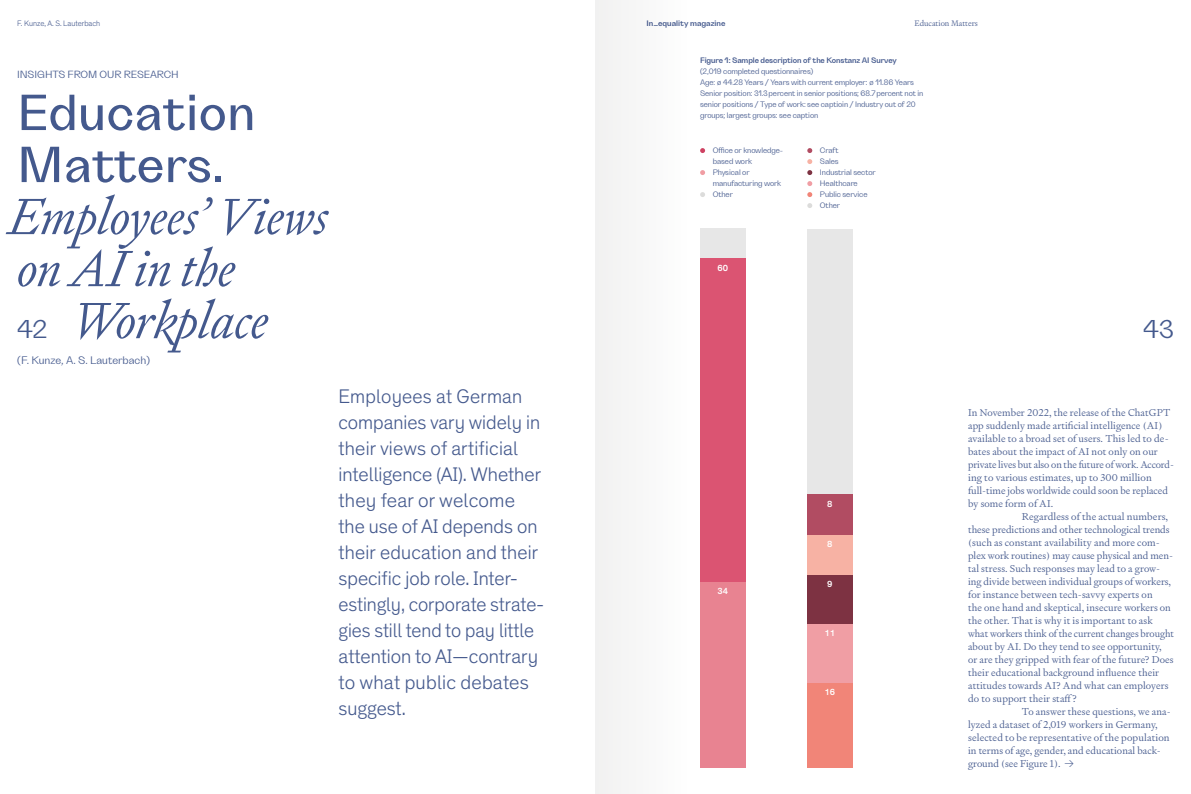
<style>
.page{position:relative;width:1191px;height:794px;background:#fff}
.page>*{position:absolute;margin:0;border:0;box-sizing:border-box;transform-origin:0 0}
.t1{font:italic 300 51px/52px "Signifier";letter-spacing:-.01em;color:#44598d}
.t2{font:500 51px/52px "Grotta";letter-spacing:.01em;color:#44598d}
.t3{font:26px "Grotta";color:#44598d}
.t4{font:300 20px/26px "Theinhardt";color:#44598d}
.t5{font:11px "Grotta";color:#44598d}
.t6{font:10.5px "Grotta";color:#44598d}
.t7{font:300 10px "Signifier";letter-spacing:.01em;color:#44598d}
.t8{font:300 10px "Signifier";letter-spacing:-.01em;color:#44598d}
.t9{font:500 9px "Theinhardt";color:#fff}
.t10{font:8px/11px "Grotta";letter-spacing:-.01em;color:#44598d}
.t11{font:600 8px "Grotta";letter-spacing:-.01em;color:#44598d}
.t12{font:300 8px "Theinhardt";color:#44598d}
.t13{font:300 8px "Signifier";color:#44598d}
.s1{font-family:"Theinhardt"}
</style>
<div class="page">
<div style="left:700px;top:582px;width:45px;height:185px;background:#e88391"></div>
<div style="left:807px;top:683px;width:45px;height:84px;background:#f18578"></div>
<div style="left:807px;top:623px;width:45px;height:60px;background:#f09ea4"></div>
<div style="left:700px;top:229px;width:45px;height:30px;background:#e7e7e7"></div>
<div style="left:807px;top:229px;width:45px;height:266px;background:#e7e7e7"></div>
<div style="left:700px;top:259px;width:45px;height:323px;background:#db5472"></div>
<div style="left:807px;top:495px;width:45px;height:40px;background:#b14c62"></div>
<div style="left:807px;top:574px;width:45px;height:49px;background:#7d3242"></div>
<div style="left:807px;top:535px;width:45px;height:39px;background:#f7b2a4"></div>
<svg style="left:700px;top:148px;width:5px;height:5px"></svg>
<svg style="left:700px;top:170px;width:5px;height:5px"></svg>
<svg style="left:700px;top:192px;width:5px;height:5px"></svg>
<svg style="left:807px;top:148px;width:5px;height:5px"></svg>
<svg style="left:807px;top:159px;width:5px;height:5px"></svg>
<svg style="left:807px;top:170px;width:5px;height:5px"></svg>
<svg style="left:807px;top:181px;width:5px;height:5px"></svg>
<svg style="left:807px;top:192px;width:5px;height:5px"></svg>
<svg style="left:807px;top:203px;width:5px;height:5px"></svg>
<div style="left:595px;top:0;width:96px;height:794px;background:#f7f7f7"></div>
<p class="t12" style="left:17px;top:19px;width:85px">F. Kunze, A. S. Lauterbach</p>
<p class="t13" style="left:914px;top:18px;width:65px">Education Matters</p>
<p class="t11" style="left:646px;top:19px;width:80px">In_equality magazine</p>
<p class="t11" style="left:700px;top:56px;width:198px">Figure 1: Sample description of the Konstanz AI Survey</p>
<p class="t10" style="left:700px;top:66px;width:225px">(2,019 completed questionnaires)<br>Age: ∅ 44.28 Years / Years with current employer: ∅ 11.86 Years Senior position: 31.3percent in senior positions; 68.7percent not in senior positions / Type of work: see captioin / Industry out of 20 groups; largest groups: see caption</p>
<p class="t10" style="left:713px;top:145px;width:72px">Office or knowledge&shy;based work<br>Physical or manufacturing work<br>Other</p>
<p class="t10" style="left:820px;top:145px;width:57px">Craft<br>Sales<br>Industrial sector<br>Healthcare<br>Public service<br>Other</p>
<p class="t6" style="left:17px;top:68px;width:163px">INSIGHTS FROM OUR RESEARCH</p>
<h1 class="t2" style="left:17px;top:87px;width:239px">Education<br>Matters.</h1>
<h1 class="t1" style="left:8px;top:191px;width:321px">Employees’ Views on AI in the</h1>
<h1 class="t1" style="left:71px;top:295px;width:199px">Workplace</h1>
<p class="t5" style="left:17px;top:354px;width:134px">(F. Kunze, A. S. Lauterbach)</p>
<p class="t9" style="left:717px;top:263px;width:12px">60</p>
<h2 class="t3" style="left:17px;top:314px;width:32px">42</h2>
<h2 class="t3" style="left:1143px;top:314px;width:32px">43</h2>
<p class="t4" style="left:338px;top:384px;width:207px">Employees at German companies vary widely in their views of artificial intelligence (AI). Whether they fear or welcome the use of AI depends on their education and their specific job role. Inter&shy;estingly, corporate strate&shy;gies still tend to pay little attention to AI—contrary to what public debates suggest.</p>
<p class="t9" style="left:717px;top:585px;width:12px">34</p>
<p class="t9" style="left:827px;top:498px;width:7px">8</p>
<p class="t9" style="left:827px;top:539px;width:7px">8</p>
<p class="t9" style="left:827px;top:578px;width:7px">9</p>
<p class="t9" style="left:824px;top:627px;width:12px">11</p>
<p class="t9" style="left:824px;top:687px;width:12px">16</p>
<p class="t7" style="left:968px;top:406px;width:204px">In November 2022, the release of the ChatGPT</p>
<p class="t7" style="left:968px;top:419px;width:196px">app suddenly made artificial intelligence (AI)</p>
<p class="t7" style="left:968px;top:432px;width:202px">available to a broad set of users. This led to de-</p>
<p class="t7" style="left:968px;top:445px;width:191px">bates about the impact of AI not only on our</p>
<p class="t8" style="left:968px;top:458px;width:207px">private lives but also on the future of work. Accord-</p>
<p class="t7" style="left:968px;top:471px;width:185px">ing to various estimates, up to 300 million</p>
<p class="t7" style="left:968px;top:484px;width:201px">full-time jobs worldwide could soon be replaced</p>
<p class="t7" style="left:968px;top:497px;width:87px">by some form of AI.</p>
<p class="t7" style="left:1022px;top:510px;width:148px">Regardless of the actual numbers,</p>
<p class="t7" style="left:968px;top:523px;width:203px">these predictions and other technological trends</p>
<p class="t7" style="left:968px;top:536px;width:193px">(such as constant availability and more com-</p>
<p class="t7" style="left:968px;top:549px;width:206px">plex work routines) may cause physical and men-</p>
<p class="t7" style="left:968px;top:562px;width:194px">tal stress. Such responses may lead to a grow-</p>
<p class="t7" style="left:968px;top:575px;width:204px">ing divide between individual groups of workers,</p>
<p class="t7" style="left:968px;top:588px;width:186px">for instance between tech-savvy experts on</p>
<p class="t7" style="left:968px;top:601px;width:204px">the one hand and skeptical, insecure workers on</p>
<p class="t7" style="left:968px;top:614px;width:186px">the other. That is why it is important to ask</p>
<p class="t7" style="left:968px;top:627px;width:207px">what workers think of the current changes brought</p>
<p class="t7" style="left:968px;top:640px;width:195px">about by AI. Do they tend to see opportunity,</p>
<p class="t7" style="left:968px;top:653px;width:207px">or are they gripped with fear of the future? Does</p>
<p class="t7" style="left:968px;top:666px;width:193px">their educational background influence their</p>
<p class="t7" style="left:968px;top:679px;width:202px">attitudes towards AI? And what can employers</p>
<p class="t7" style="left:968px;top:692px;width:110px">do to support their staff?</p>
<p class="t7" style="left:1022px;top:705px;width:150px">To answer these questions, we ana-</p>
<p class="t7" style="left:968px;top:718px;width:191px">lyzed a dataset of 2,019 workers in Germany,</p>
<p class="t7" style="left:968px;top:731px;width:203px">selected to be representative of the population</p>
<p class="t7" style="left:968px;top:744px;width:194px">in terms of age, gender, and educational back-</p>
<p class="t7" style="left:968px;top:757px;width:107px">ground (see Figure 1). <span class="s1">→</span></p>
</div>
